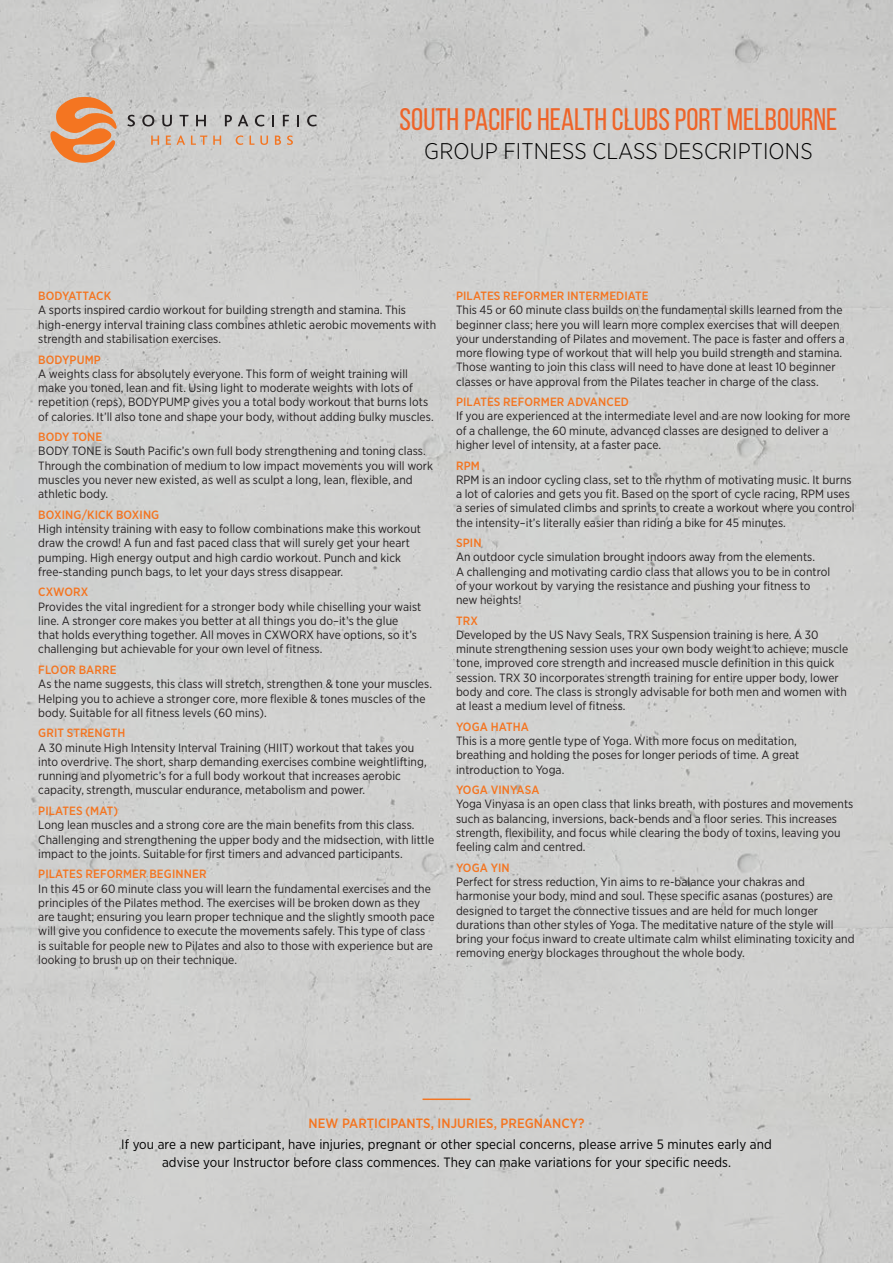
<style>
.page{position:relative;width:893px;height:1263px;background:#d0d0ce}
.page>*{position:absolute;margin:0;border:0;box-sizing:border-box;transform-origin:0 0}
.t1{font:31.05px "Bebas Neue";color:#ee6429}
.t2{font:300 22.65px "Gotham Narrow";letter-spacing:.005em;color:#000}
.t3{font:13.5px/18px "Gotham Narrow";letter-spacing:.005em;color:#000;text-align:center}
.t4{font:500 13.5px "Gotham Narrow";letter-spacing:.005em;color:#f47521}
.t5{font:12px/14.2px "Gotham Narrow";letter-spacing:.005em;color:#231f20}
.t6{font:500 12px "Gotham Narrow";letter-spacing:.01em;color:#f47521}
.t7{font:500 12px "Gotham Narrow";letter-spacing:-.025em;color:#f47521}
</style>
<div class="page">
<hr style="left:422px;top:1098px;width:48px;height:2px;background:#f47521">
<svg style="left:50px;top:97px;width:68px;height:66px;background:#e19b6c"></svg>
<svg style="left:127px;top:115px;width:8px;height:11px"></svg>
<svg style="left:142px;top:115px;width:12px;height:11px"></svg>
<svg style="left:162px;top:115px;width:10px;height:11px"></svg>
<svg style="left:180px;top:115px;width:9px;height:11px"></svg>
<svg style="left:196px;top:115px;width:10px;height:11px"></svg>
<svg style="left:225px;top:115px;width:7px;height:11px"></svg>
<svg style="left:238px;top:115px;width:10px;height:11px"></svg>
<svg style="left:255px;top:115px;width:9px;height:11px"></svg>
<svg style="left:272px;top:115px;width:2px;height:11px"></svg>
<svg style="left:283px;top:115px;width:6px;height:11px"></svg>
<svg style="left:297px;top:115px;width:2px;height:11px"></svg>
<svg style="left:307px;top:115px;width:10px;height:11px"></svg>
<svg style="left:151px;top:136px;width:8px;height:9px"></svg>
<svg style="left:166px;top:136px;width:19px;height:9px"></svg>
<svg style="left:191px;top:136px;width:30px;height:9px"></svg>
<svg style="left:236px;top:135px;width:7px;height:10px"></svg>
<svg style="left:249px;top:136px;width:19px;height:9px"></svg>
<svg style="left:275px;top:136px;width:6px;height:9px"></svg>
<svg style="left:287px;top:135px;width:6px;height:10px"></svg>
<h1 class="t1" style="left:400px;top:102px;width:439px">SOUTH PACIFIC HEALTH CLUBS PORT MELBOURNE</h1>
<h2 class="t2" style="left:424px;top:137px;width:390px">GROUP FITNESS CLASS DESCRIPTIONS</h2>
<p class="t7" style="left:38px;top:288px;width:74px">BODYATTACK</p>
<p class="t5" style="left:38px;top:303px;width:399px">A sports inspired cardio workout for building strength and stamina. This high-energy interval training class combines athletic aerobic movements with strength and stabilisation exercises.</p>
<p class="t6" style="left:38px;top:352px;width:64px">BODYPUMP</p>
<p class="t5" style="left:38px;top:366px;width:397px">A weights class for absolutely everyone. This form of weight training will make you toned, lean and fit. Using light to moderate weights with lots of repetition (reps), BODYPUMP gives you a total body workout that burns lots of calories. It’ll also tone and shape your body, without adding bulky muscles.</p>
<p class="t6" style="left:38px;top:429px;width:66px">BODY TONE</p>
<p class="t5" style="left:38px;top:444px;width:396px">BODY TONE is South Pacific’s own full body strengthening and toning class.<br>Through the combination of medium to low impact movements you will work muscles you never new existed, as well as sculpt a long, lean, flexible, and athletic body.</p>
<p class="t6" style="left:38px;top:507px;width:123px">BOXING/KICK BOXING</p>
<p class="t5" style="left:38px;top:521px;width:384px">High intensity training with easy to follow combinations make this workout draw the crowd! A fun and fast paced class that will surely get your heart pumping. High energy output and high cardio workout. Punch and kick free-standing punch bags, to let your days stress disappear.</p>
<p class="t6" style="left:38px;top:585px;width:52px">CXWORX</p>
<p class="t5" style="left:38px;top:599px;width:385px">Provides the vital ingredient for a stronger body while chiselling your waist line. A stronger core makes you better at all things you do–it’s the glue that holds everything together. All moves in CXWORX have options, so it’s challenging but achievable for your own level of fitness.</p>
<p class="t6" style="left:38px;top:662px;width:80px">FLOOR BARRE</p>
<p class="t5" style="left:38px;top:677px;width:395px">As the name suggests, this class will stretch, strengthen &amp; tone your muscles.<br>Helping you to achieve a stronger core, more flexible &amp; tones muscles of the body. Suitable for all fitness levels (60 mins).</p>
<p class="t6" style="left:38px;top:726px;width:89px">GRIT STRENGTH</p>
<p class="t5" style="left:38px;top:740px;width:390px">A 30 minute High Intensity Interval Training (HIIT) workout that takes you into overdrive. The short, sharp demanding exercises combine weightlifting, running and plyometric’s for a full body workout that increases aerobic capacity, strength, muscular endurance, metabolism and power.</p>
<p class="t6" style="left:38px;top:803px;width:81px">PILATES (MAT)</p>
<p class="t5" style="left:38px;top:818px;width:397px">Long lean muscles and a strong core are the main benefits from this class.<br>Challenging and strengthening the upper body and the midsection, with little impact to the joints. Suitable for first timers and advanced participants.</p>
<p class="t6" style="left:38px;top:866px;width:170px">PILATES REFORMER BEGINNER</p>
<p class="t5" style="left:38px;top:881px;width:398px">In this 45 or 60 minute class you will learn the fundamental exercises and the principles of the Pilates method. The exercises will be broken down as they are taught; ensuring you learn proper technique and the slightly smooth pace will give you confidence to execute the movements safely. This type of class is suitable for people new to Pilates and also to those with experience but are looking to brush up on their technique.</p>
<p class="t6" style="left:456px;top:288px;width:194px">PILATES REFORMER INTERMEDIATE</p>
<p class="t5" style="left:456px;top:303px;width:390px">This 45 or 60 minute class builds on the fundamental skills learned from the beginner class; here you will learn more complex exercises that will deepen your understanding of Pilates and movement. The pace is faster and offers a more flowing type of workout that will help you build strength and stamina.<br>Those wanting to join this class will need to have done at least 10 beginner classes or have approval from the Pilates teacher in charge of the class.</p>
<p class="t6" style="left:456px;top:394px;width:174px">PILATES REFORMER ADVANCED</p>
<p class="t5" style="left:456px;top:409px;width:396px">If you are experienced at the intermediate level and are now looking for more of a challenge, the 60 minute, advanced classes are designed to deliver a higher level of intensity, at a faster pace.</p>
<p class="t6" style="left:456px;top:458px;width:25px">RPM</p>
<p class="t5" style="left:456px;top:472px;width:400px">RPM is an indoor cycling class, set to the rhythm of motivating music. It burns a lot of calories and gets you fit. Based on the sport of cycle racing, RPM uses a series of simulated climbs and sprints to create a workout where you control the intensity–it’s literally easier than riding a bike for 45 minutes.</p>
<p class="t6" style="left:456px;top:535px;width:27px">SPIN</p>
<p class="t5" style="left:456px;top:550px;width:376px">An outdoor cycle simulation brought indoors away from the elements.<br>A challenging and motivating cardio class that allows you to be in control of your workout by varying the resistance and pushing your fitness to new heights!</p>
<p class="t6" style="left:456px;top:613px;width:23px">TRX</p>
<p class="t5" style="left:456px;top:627px;width:394px">Developed by the US Navy Seals, TRX Suspension training is here. A 30 minute strengthening session uses your own body weight to achieve; muscle tone, improved core strength and increased muscle definition in this quick session. TRX 30 incorporates strength training for entire upper body, lower body and core. The class is strongly advisable for both men and women with at least a medium level of fitness.</p>
<p class="t6" style="left:456px;top:719px;width:74px">YOGA HATHA</p>
<p class="t5" style="left:456px;top:733px;width:345px">This is a more gentle type of Yoga. With more focus on meditation, breathing and holding the poses for longer periods of time. A great introduction to Yoga.</p>
<p class="t6" style="left:456px;top:782px;width:85px">YOGA VINYASA</p>
<p class="t5" style="left:456px;top:797px;width:399px">Yoga Vinyasa is an open class that links breath, with postures and movements such as balancing, inversions, back-bends and a floor series. This increases strength, flexibility, and focus while clearing the body of toxins, leaving you feeling calm and centred.</p>
<p class="t6" style="left:456px;top:860px;width:55px">YOGA YIN</p>
<p class="t5" style="left:456px;top:874px;width:400px">Perfect for stress reduction, Yin aims to re-balance your chakras and harmonise your body, mind and soul. These specific asanas (postures) are designed to target the connective tissues and are held for much longer durations than other styles of Yoga. The meditative nature of the style will bring your focus inward to create ultimate calm whilst eliminating toxicity and removing energy blockages throughout the whole body.</p>
<p class="t4" style="left:308px;top:1115px;width:278px">NEW PARTICIPANTS, INJURIES, PREGNANCY?</p>
<p class="t3" style="left:121px;top:1135px;width:652px">If you are a new participant, have injuries, pregnant or other special concerns, please arrive 5 minutes early and advise your Instructor before class commences. They can make variations for your specific needs.</p>
</div>
